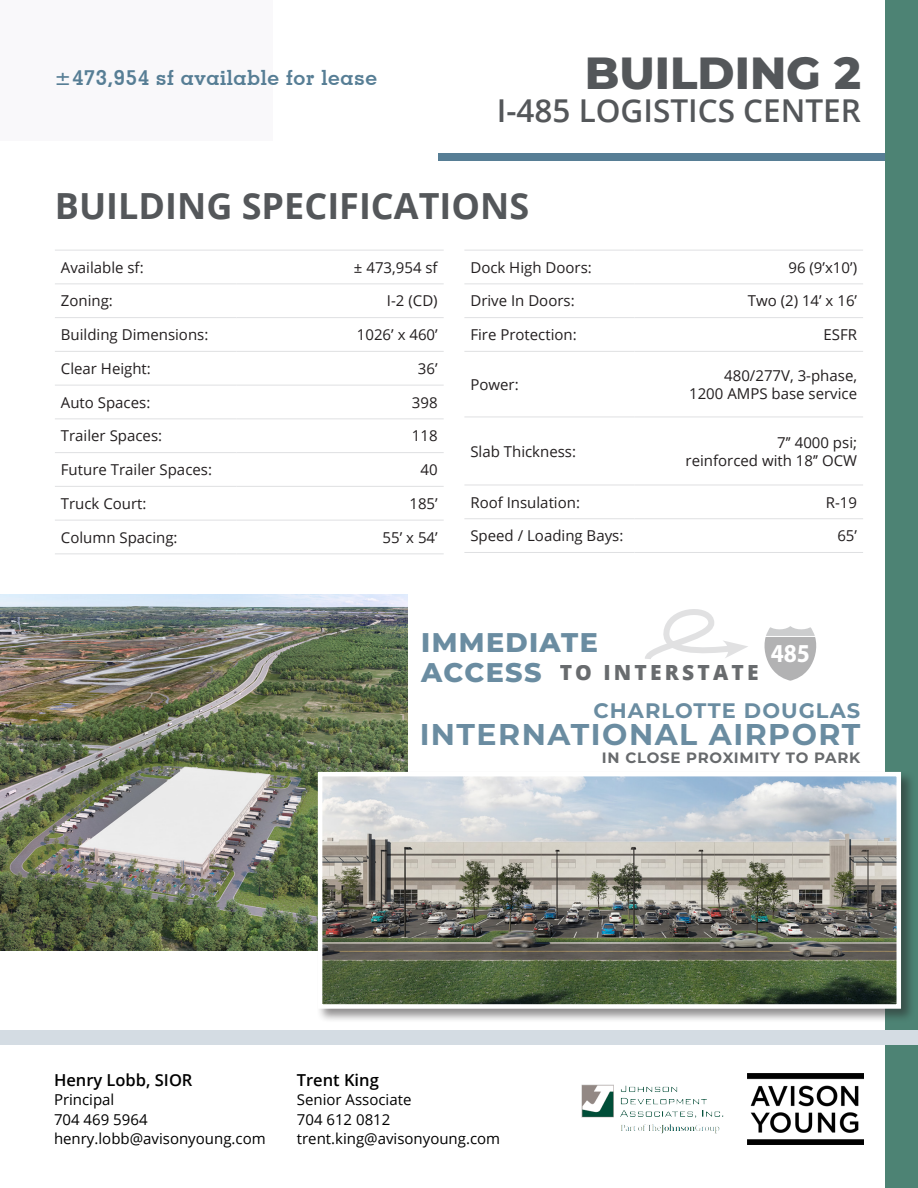
<style>
.page{position:relative;width:918px;height:1188px;background:#fff}
.page>*{position:absolute;margin:0;border:0;box-sizing:border-box;transform-origin:0 0}
.t1{font:800 45px "Montserrat";color:#54575a}
.t2{font:700 36px "Open Sans";color:#54575a}
.t3{font:600 31.5px "Open Sans";color:#54575a}
.t4{font:700 30px "Montserrat";letter-spacing:.05em;color:#577e95}
.t5{font:800 27px/30px "Montserrat";letter-spacing:.05em;color:#577e95}
.t6{font:700 25.95px "Myriad Pro";color:#fff;scale:.91 1}
.t7{font:700 21px "Geometric Slab 703 BT";letter-spacing:.03em;color:#577e95}
.t8{font:700 21px "Montserrat";letter-spacing:.05em;color:#577e95}
.t9{font:800 21px "Open Sans";letter-spacing:.15em;color:#54575a}
.t10{font:600 16.5px "Open Sans";color:#000}
.t11{font:15px "Open Sans";color:#231f20}
.t12{font:15px "Open Sans";color:#000}
.t13{font:700 15px "Montserrat";letter-spacing:.05em;color:#54575a}
</style>
<div class="page">
<div style="left:0;top:0;width:272px;height:141px;background:#f9f8fa"></div>
<div style="left:438px;top:153px;width:480px;height:7px;background:#577e95"></div>
<div style="left:885px;top:0;width:33px;height:1188px;background:#4d8374"></div>
<img style="left:0;top:594px;width:407px;height:356px">
<div style="left:316px;top:770px;width:600px;height:254px;background:#231f20;opacity:.5"></div>
<img style="left:323px;top:777px;width:573px;height:227px">
<div style="left:318px;top:772px;width:583px;height:237px;border:4px solid #fff"></div>
<div style="left:0;top:1030px;width:918px;height:14px;background:#d4dce3"></div>
<hr style="left:55px;top:250px;width:181px;height:1px;background:#dfe0e2">
<hr style="left:236px;top:250px;width:208px;height:1px;background:#dfe0e2">
<hr style="left:55px;top:284px;width:181px;height:1px;background:#dfe0e2">
<hr style="left:236px;top:284px;width:208px;height:1px;background:#dfe0e2">
<hr style="left:55px;top:317px;width:181px;height:1px;background:#dfe0e2">
<hr style="left:236px;top:317px;width:208px;height:1px;background:#dfe0e2">
<hr style="left:55px;top:351px;width:181px;height:1px;background:#dfe0e2">
<hr style="left:236px;top:351px;width:208px;height:1px;background:#dfe0e2">
<hr style="left:55px;top:385px;width:181px;height:1px;background:#dfe0e2">
<hr style="left:236px;top:385px;width:208px;height:1px;background:#dfe0e2">
<hr style="left:55px;top:419px;width:181px;height:1px;background:#dfe0e2">
<hr style="left:236px;top:419px;width:208px;height:1px;background:#dfe0e2">
<hr style="left:55px;top:452px;width:181px;height:1px;background:#dfe0e2">
<hr style="left:236px;top:452px;width:208px;height:1px;background:#dfe0e2">
<hr style="left:55px;top:486px;width:181px;height:1px;background:#dfe0e2">
<hr style="left:236px;top:486px;width:208px;height:1px;background:#dfe0e2">
<hr style="left:55px;top:520px;width:181px;height:1px;background:#dfe0e2">
<hr style="left:236px;top:520px;width:208px;height:1px;background:#dfe0e2">
<hr style="left:55px;top:554px;width:181px;height:1px;background:#dfe0e2">
<hr style="left:236px;top:554px;width:208px;height:1px;background:#dfe0e2">
<hr style="left:464px;top:250px;width:171px;height:1px;background:#dfe0e2">
<hr style="left:634px;top:250px;width:229px;height:1px;background:#dfe0e2">
<hr style="left:464px;top:284px;width:171px;height:1px;background:#dfe0e2">
<hr style="left:634px;top:284px;width:229px;height:1px;background:#dfe0e2">
<hr style="left:464px;top:317px;width:171px;height:1px;background:#dfe0e2">
<hr style="left:634px;top:317px;width:229px;height:1px;background:#dfe0e2">
<hr style="left:464px;top:351px;width:171px;height:1px;background:#dfe0e2">
<hr style="left:634px;top:351px;width:229px;height:1px;background:#dfe0e2">
<hr style="left:464px;top:417px;width:171px;height:1px;background:#dfe0e2">
<hr style="left:634px;top:417px;width:229px;height:1px;background:#dfe0e2">
<hr style="left:464px;top:485px;width:171px;height:1px;background:#dfe0e2">
<hr style="left:634px;top:485px;width:229px;height:1px;background:#dfe0e2">
<hr style="left:464px;top:518px;width:171px;height:1px;background:#dfe0e2">
<hr style="left:634px;top:518px;width:229px;height:1px;background:#dfe0e2">
<hr style="left:464px;top:552px;width:171px;height:1px;background:#dfe0e2">
<hr style="left:634px;top:552px;width:229px;height:1px;background:#dfe0e2">
<img style="left:581px;top:1084px;width:143px;height:50px">
<img style="left:747px;top:1073px;width:117px;height:71px">
<svg style="left:764px;top:626px;width:53px;height:55px"></svg>
<hr style="left:765px;top:636px;width:51px;height:1px;background:#fff">
<svg style="left:645px;top:609px;width:103px;height:50px"></svg>
<p class="t7" style="left:54px;top:65px;width:325px">±473,954 sf available for lease</p>
<p class="t1" style="left:585px;top:40px;width:278px">BUILDING 2</p>
<p class="t3" style="left:497px;top:89px;width:366px">I-485 LOGISTICS CENTER</p>
<p class="t2" style="left:55px;top:180px;width:476px">BUILDING SPECIFICATIONS</p>
<p class="t11" style="left:61px;top:257px;width:84px">Available sf:</p>
<p class="t11" style="left:354px;top:257px;width:85px">± 473,954 sf</p>
<p class="t11" style="left:61px;top:291px;width:54px">Zoning:</p>
<p class="t11" style="left:387px;top:291px;width:52px">I-2 (CD)</p>
<p class="t11" style="left:61px;top:325px;width:149px">Building Dimensions:</p>
<p class="t11" style="left:357px;top:325px;width:82px">1026’ x 460’</p>
<p class="t11" style="left:61px;top:358px;width:92px">Clear Height:</p>
<p class="t11" style="left:418px;top:358px;width:21px">36’</p>
<p class="t11" style="left:61px;top:392px;width:91px">Auto Spaces:</p>
<p class="t11" style="left:412px;top:392px;width:27px">398</p>
<p class="t11" style="left:61px;top:426px;width:103px">Trailer Spaces:</p>
<p class="t11" style="left:412px;top:426px;width:27px">118</p>
<p class="t11" style="left:61px;top:460px;width:153px">Future Trailer Spaces:</p>
<p class="t11" style="left:421px;top:460px;width:19px">40</p>
<p class="t11" style="left:61px;top:493px;width:87px">Truck Court:</p>
<p class="t11" style="left:409px;top:493px;width:30px">185’</p>
<p class="t11" style="left:61px;top:527px;width:118px">Column Spacing:</p>
<p class="t11" style="left:383px;top:527px;width:57px">55’ x 54’</p>
<p class="t11" style="left:470px;top:257px;width:123px">Dock High Doors:</p>
<p class="t11" style="left:788px;top:257px;width:70px">96 (9’x10’)</p>
<p class="t11" style="left:470px;top:291px;width:106px">Drive In Doors:</p>
<p class="t11" style="left:748px;top:291px;width:111px">Two (2) 14’ x 16’</p>
<p class="t11" style="left:470px;top:325px;width:108px">Fire Protection:</p>
<p class="t11" style="left:824px;top:325px;width:35px">ESFR</p>
<p class="t11" style="left:470px;top:374px;width:50px">Power:</p>
<p class="t11" style="left:724px;top:365px;width:134px">480/277V, 3-phase,</p>
<p class="t11" style="left:689px;top:383px;width:169px">1200 AMPS base service</p>
<p class="t11" style="left:470px;top:441px;width:107px">Slab Thickness:</p>
<p class="t11" style="left:777px;top:432px;width:81px">7’’ 4000 psi;</p>
<p class="t11" style="left:686px;top:450px;width:173px">reinforced with 18’’ OCW</p>
<p class="t11" style="left:470px;top:492px;width:111px">Roof Insulation:</p>
<p class="t11" style="left:826px;top:492px;width:33px">R-19</p>
<p class="t11" style="left:470px;top:526px;width:155px">Speed / Loading Bays:</p>
<p class="t11" style="left:837px;top:526px;width:21px">65’</p>
<h3 class="t5" style="left:421px;top:626px;width:178px">IMMEDIATE<br>ACCESS</h3>
<h3 class="t8" style="left:593px;top:695px;width:268px">CHARLOTTE DOUGLAS</h3>
<h3 class="t4" style="left:419px;top:713px;width:442px">INTERNATIONAL AIRPORT</h3>
<p class="t13" style="left:602px;top:747px;width:260px">IN CLOSE PROXIMITY TO PARK</p>
<h3 class="t6" style="left:771px;top:636px;width:45px">485</h3>
<h3 class="t9" style="left:559px;top:657px;width:201px">TO INTERSTATE</h3>
<p class="t10" style="left:54px;top:1068px;width:140px">Henry Lobb, SIOR</p>
<p class="t12" style="left:54px;top:1090px;width:62px">Principal</p>
<p class="t12" style="left:54px;top:1109px;width:95px">704 469 5964</p>
<p class="t12" style="left:54px;top:1129px;width:213px">henry.lobb@avisonyoung.com</p>
<p class="t10" style="left:297px;top:1068px;width:84px">Trent King</p>
<p class="t12" style="left:297px;top:1090px;width:116px">Senior Associate</p>
<p class="t12" style="left:297px;top:1109px;width:95px">704 612 0812</p>
<p class="t12" style="left:297px;top:1129px;width:205px">trent.king@avisonyoung.com</p>
</div>
